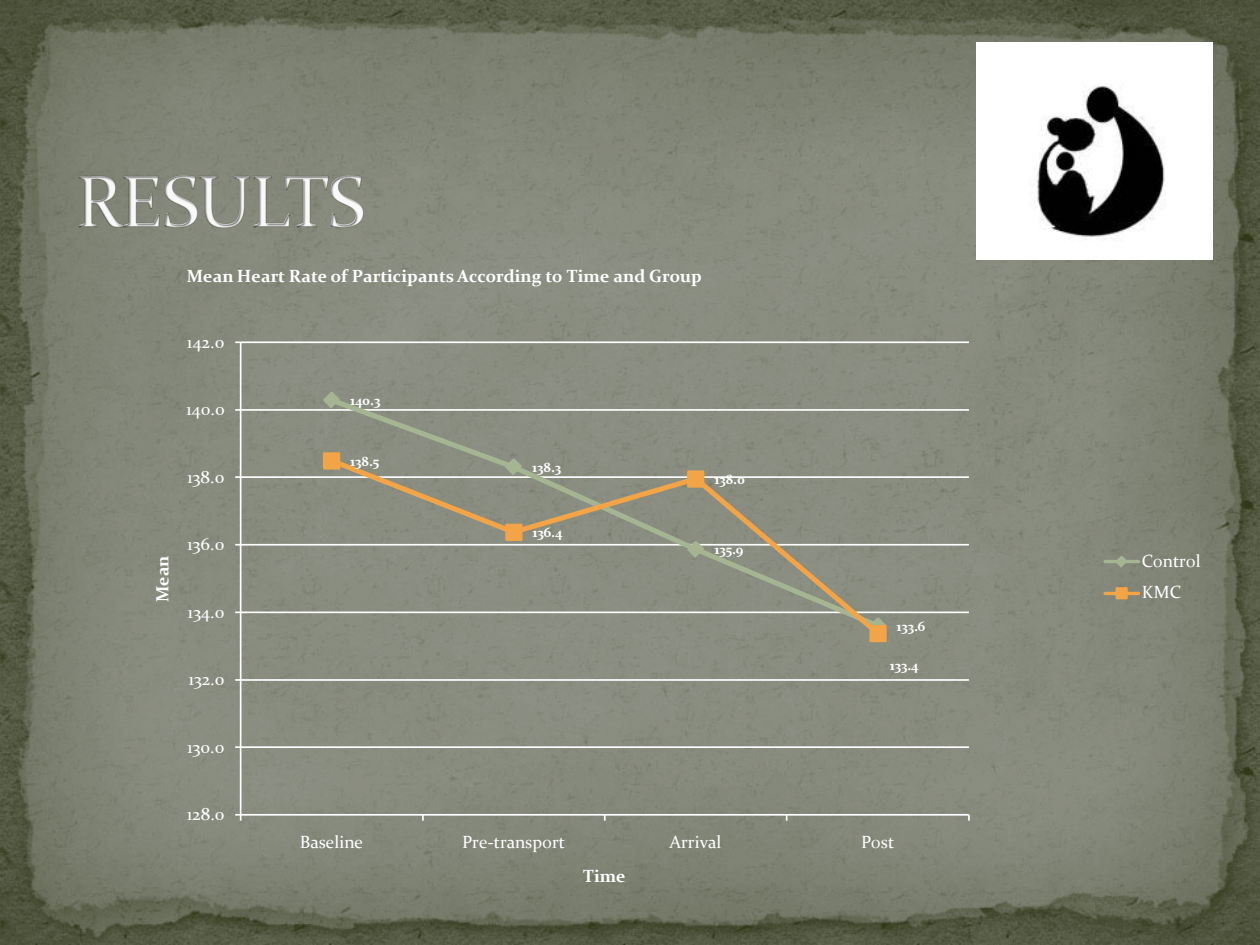
<style>
.page{position:relative;width:1260px;height:945px;background:#fff}
.page>*{position:absolute;margin:0;border:0;box-sizing:border-box;transform-origin:0 0}
.t1{font:17.68px/31.7px "Constantia";letter-spacing:-.005em;color:#fff}
.t2{font:700 17.68px "Constantia";color:#fff}
.t3{font:700 13.83px "Constantia";color:#fff}
</style>
<div class="page">
<img style="left:0;top:0;width:1260px;height:945px">
<hr style="left:241px;top:746px;width:728px;height:2px;background:#fff">
<hr style="left:241px;top:679px;width:728px;height:2px;background:#fff">
<hr style="left:241px;top:612px;width:728px;height:1px;background:#fff">
<hr style="left:241px;top:544px;width:728px;height:2px;background:#fff">
<hr style="left:241px;top:476px;width:728px;height:2px;background:#fff">
<hr style="left:241px;top:409px;width:728px;height:2px;background:#fff">
<hr style="left:241px;top:341px;width:728px;height:2px;background:#fff">
<hr style="left:240px;top:342px;width:1px;height:473px;background:#fff">
<hr style="left:241px;top:814px;width:728px;height:2px;background:#fff">
<svg style="left:235px;top:814px;width:6px;height:7px"></svg>
<div style="left:325px;top:394px;width:559px;height:60px;background:#8a8e81"></div>
<svg style="left:321px;top:390px;width:21px;height:20px"></svg>
<svg style="left:885px;top:616px;width:3px;height:20px"></svg>
<svg style="left:325px;top:454px;width:560px;height:186px;background:#909182"></svg>
<div style="left:323px;top:452px;width:17px;height:18px;background:#f3a447;border:2px solid #f3a447"></div>
<div style="left:505px;top:524px;width:17px;height:17px;background:#f3a447"></div>
<div style="left:687px;top:470px;width:17px;height:18px;background:#f3a447;border:2px solid #f3a447"></div>
<div style="left:869px;top:625px;width:18px;height:17px;background:#f3a447;border:2px solid #f3a447"></div>
<hr style="left:1105px;top:560px;width:34px;height:3px;background:#a5b592">
<svg style="left:1114px;top:554px;width:15px;height:15px"></svg>
<hr style="left:1105px;top:592px;width:34px;height:3px;background:#f3a447">
<div style="left:1116px;top:587px;width:12px;height:12px;background:#f3a447;border:2px solid #f3a447"></div>
<img style="left:31px;top:135px;width:376px;height:111px">
<img style="left:976px;top:42px;width:237px;height:218px">
<p class="t2" style="left:187px;top:264px;width:517px">Mean Heart Rate of Participants According to Time and Group</p>
<p class="t1" style="left:187px;top:325px;width:39px">142.0</p>
<p class="t1" style="left:186px;top:392px;width:40px">140.0</p>
<p class="t1" style="left:187px;top:460px;width:39px">138.0</p>
<p class="t2" style="left:150px;top:602px;width:49px;rotate:-90deg">Mean</p>
<p class="t1" style="left:187px;top:527px;width:39px">136.0</p>
<p class="t1" style="left:188px;top:595px;width:38px">134.0</p>
<p class="t3" style="left:350px;top:391px;width:32px">140.3</p>
<p class="t3" style="left:350px;top:452px;width:31px">138.5</p>
<p class="t3" style="left:532px;top:458px;width:31px">138.3</p>
<p class="t3" style="left:532px;top:523px;width:31px">136.4</p>
<p class="t3" style="left:714px;top:470px;width:32px">138.0</p>
<p class="t3" style="left:714px;top:540px;width:31px">135.9</p>
<p class="t1" style="left:188px;top:662px;width:37px">132.0</p>
<p class="t3" style="left:896px;top:617px;width:31px">133.6</p>
<p class="t3" style="left:890px;top:656px;width:30px">133.4</p>
<p class="t1" style="left:187px;top:730px;width:39px">130.0</p>
<p class="t1" style="left:187px;top:797px;width:39px">128.0</p>
<p class="t1" style="left:300px;top:825px;width:65px">Baseline</p>
<p class="t1" style="left:462px;top:825px;width:104px">Pre-transport</p>
<p class="t1" style="left:669px;top:825px;width:54px">Arrival</p>
<p class="t1" style="left:861px;top:825px;width:35px">Post</p>
<p class="t2" style="left:583px;top:864px;width:44px">Time</p>
<p class="t1" style="left:1142px;top:544px;width:60px">Control<br>KMC</p>
</div>
